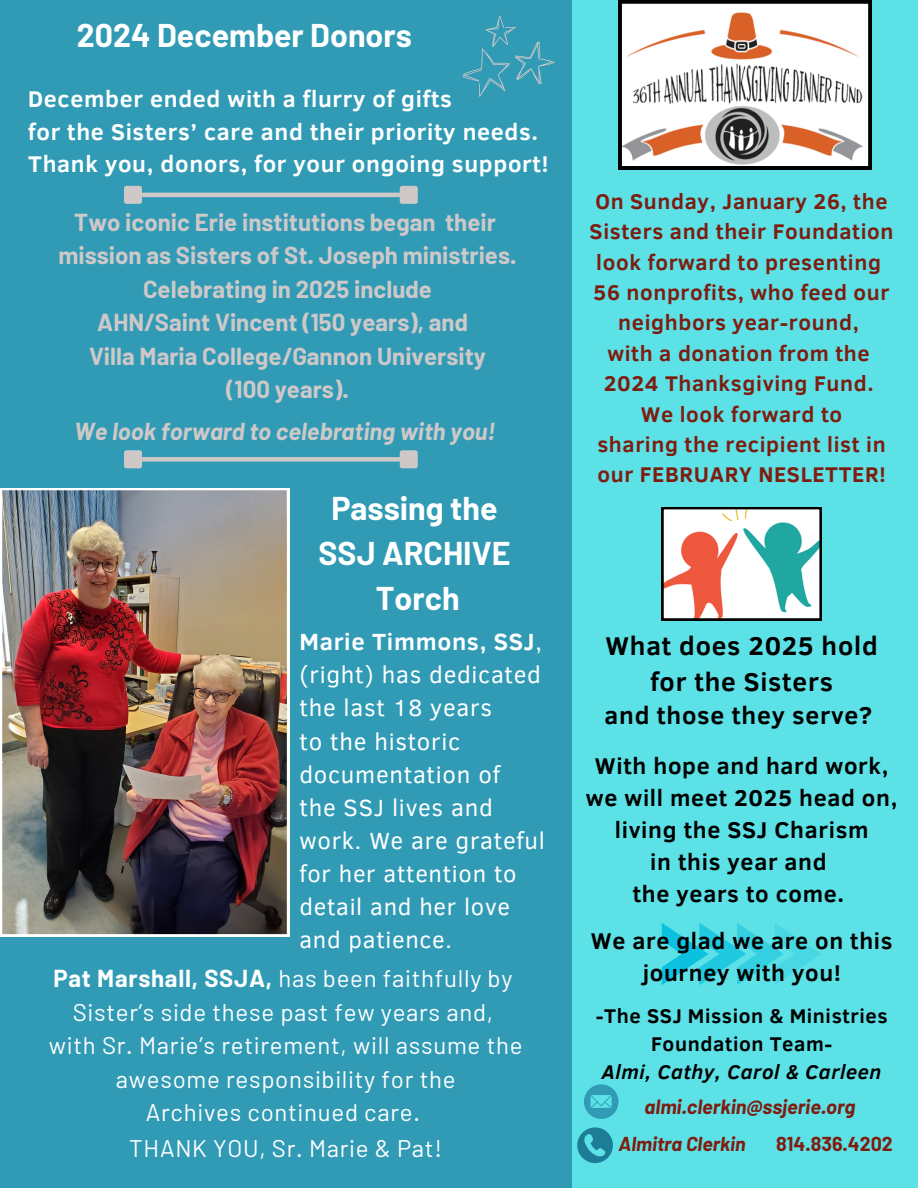
<style>
.page{position:relative;width:918px;height:1188px;background:#5ce1e6}
.page>*{position:absolute;margin:0;border:0;box-sizing:border-box;transform-origin:0 0}
.t1{font:700 32.25px/45px "Barlow";color:#fff;text-align:center}
.t2{font:700 32.1px "Barlow";color:#fff}
.t3{font:700 26.4px/36.2px "Clear Sans";letter-spacing:.03em;color:#000;text-align:center}
.t4{font:700 24.9px "Clear Sans";letter-spacing:.03em;color:#000}
.t5{font:24px/33.5px "Barlow";letter-spacing:.03em;color:#fff;text-align:center}
.t6{font:700 24px/33.5px "Barlow";color:#cfc8c8;text-align:center}
.t7{font:24px/33.3px "Clear Sans";letter-spacing:.03em;color:#fff}
.t8{font:italic 700 24px "Barlow";color:#cfc8c8}
.t9{font:23.7px/33.3px "Clear Sans";letter-spacing:.03em;color:#fff}
.t10{font:700 23.4px/32.1px "Clear Sans";letter-spacing:.03em;color:#000;text-align:center}
.t11{font:700 23.4px/32.7px "Clear Sans";letter-spacing:.03em;color:#fff}
.t12{font:700 21.75px/30.3px "Clear Sans";letter-spacing:.03em;color:#7d1d10;text-align:center}
.t13{font:700 20.4px/27.9px "Clear Sans";letter-spacing:.03em;color:#000;text-align:center}
.t14{font:italic 700 20.4px "Clear Sans";letter-spacing:.03em;color:#000}
.t15{font:italic 700 20.1px "Barlow";color:#7d1d10}
.t16{font:italic 700 19.65px "Barlow";color:#7d1d10}
.t17{font:700 19.65px "Barlow";color:#7d1d10}
.s1{font-weight:700}
</style>
<div class="page">
<div style="left:0;top:0;width:571px;height:1188px;background:#319bb6"></div>
<svg style="left:662px;top:923px;width:159px;height:62px"></svg>
<svg style="left:463px;top:16px;width:92px;height:81px"></svg>
<svg style="left:577px;top:1127px;width:36px;height:36px"></svg>
<svg style="left:584px;top:1084px;width:35px;height:35px"></svg>
<svg style="left:619px;top:0;width:253px;height:169px;background:#d3c9c5"></svg>
<svg style="left:662px;top:507px;width:159px;height:113px;background:#c9c6c1"></svg>
<hr style="left:141px;top:193px;width:260px;height:4px;background:#cfc8c8">
<div style="left:126px;top:188px;width:14px;height:14px;background:#cfc8c8"></div>
<div style="left:124px;top:186px;width:18px;height:18px;border:4px solid #cfc8c8"></div>
<div style="left:402px;top:188px;width:14px;height:14px;background:#cfc8c8"></div>
<div style="left:400px;top:186px;width:18px;height:18px;border:4px solid #cfc8c8"></div>
<div style="left:141px;top:457px;width:260px;height:5px;background:#cfc8c8"></div>
<div style="left:126px;top:453px;width:14px;height:13px;background:#cfc8c8"></div>
<div style="left:124px;top:450px;width:18px;height:18px;border:4px solid #cfc8c8"></div>
<div style="left:402px;top:453px;width:14px;height:13px;background:#cfc8c8"></div>
<div style="left:400px;top:450px;width:18px;height:18px;border:4px solid #cfc8c8"></div>
<img style="left:0;top:488px;width:289px;height:448px">
<p class="t2" style="left:77px;top:15px;width:336px">2024 December Donors</p>
<h1 class="t11" style="left:28px;top:81px;width:522px">December ended with a flurry of gifts<br>for the Sisters’ care and their priority needs.<br>Thank you, donors, for your ongoing support!</h1>
<h3 class="t6" style="left:58px;top:204px;width:460px">Two iconic Erie institutions began their mission as Sisters of St. Joseph ministries.<br>Celebrating in 2025 include<br>AHN/Saint Vincent (150 years), and<br>Villa Maria College/Gannon University<br>(100 years).</h3>
<p class="t8" style="left:75px;top:416px;width:423px">We look forward to celebrating with you!</p>
<p class="t1" style="left:319px;top:484px;width:193px">Passing the<br>SSJ ARCHIVE<br>Torch</p>
<p class="t7" style="left:299px;top:624px;width:247px"><span class="s1">Marie Timmons, SSJ</span>, (right) has dedicated the last 18 years<br>to the historic documentation of<br>the SSJ lives and work. We are grateful</p>
<p class="t9" style="left:299px;top:856px;width:219px">for her attention to detail and her love and patience.</p>
<h4 class="t5" style="left:49px;top:961px;width:475px"><span class="s1">Pat Marshall, SSJA,</span> has been faithfully by Sister’s side these past few years and,<br>with Sr. Marie’s retirement, will assume the awesome responsibility for the<br>Archives continued care.</h4>
<p class="t5" style="left:129px;top:1130px;width:314px">THANK YOU, Sr. Marie &amp; Pat!</p>
<h3 class="t12" style="left:590px;top:185px;width:305px">On Sunday, January 26, the<br>Sisters and their Foundation look forward to presenting<br>56 nonprofits, who feed our neighbors year-round,<br>with a donation from the<br>2024 Thanksgiving Fund.<br>We look forward to<br>sharing the recipient list in our FEBRUARY NESLETTER!</h3>
<p class="t3" style="left:606px;top:626px;width:274px">What does 2025 hold for the Sisters</p>
<p class="t4" style="left:605px;top:698px;width:269px">and those they serve?</p>
<h4 class="t10" style="left:586px;top:748px;width:313px">With hope and hard work, we will meet 2025 head on, living the SSJ Charism<br>in this year and<br>the years to come.</h4>
<p class="t10" style="left:591px;top:924px;width:303px">We are glad we are on this journey with you!</p>
<h2 class="t13" style="left:596px;top:1001px;width:293px">-The SSJ Mission &amp; Ministries<br>Foundation Team-</h2>
<h2 class="t14" style="left:602px;top:1057px;width:281px">Almi, Cathy, Carol &amp; Carleen</h2>
<h3 class="t15" style="left:645px;top:1094px;width:212px">almi.clerkin@ssjerie.org</h3>
<h1 class="t16" style="left:619px;top:1132px;width:129px">Almitra Clerkin</h1>
<h1 class="t17" style="left:776px;top:1132px;width:118px">814.836.4202</h1>
</div>
